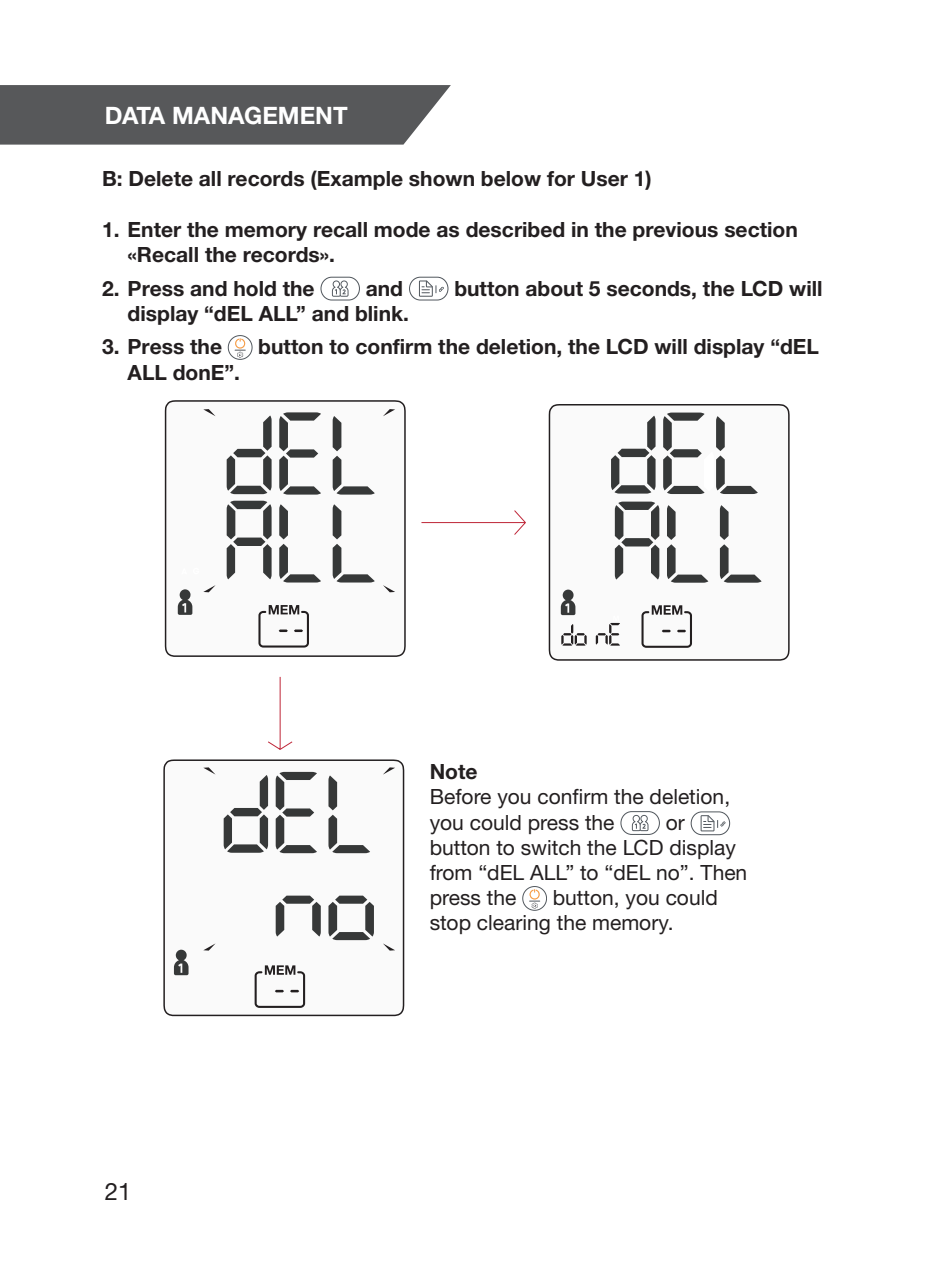
<style>
.page{position:relative;width:936px;height:1276px;background:#fff}
.page>*{position:absolute;margin:0;border:0;box-sizing:border-box;transform-origin:0 0}
.t1{font:700 24px "Helvetica Neue World 75";color:#fff}
.t2{font:24px "Helvetica Neue World 55 Roman";color:#231f20}
.t3{font:700 21px/25.2px "Helvetica Neue World 75";color:#231f20}
.t4{font:21px/25.2px "Helvetica Neue World 55 Roman";color:#231f20}
</style>
<div class="page">
<svg style="left:0;top:85px;width:451px;height:60px;background:#616163"></svg>
<svg style="left:320px;top:277px;width:40px;height:23px"></svg>
<div style="left:321px;top:278px;width:38px;height:21px;background:#fff;border-radius:11px"></div>
<svg style="left:332px;top:280px;width:16px;height:17px"></svg>
<svg style="left:409px;top:277px;width:39px;height:23px"></svg>
<div style="left:410px;top:278px;width:37px;height:21px;background:#fff;border-radius:11px"></div>
<svg style="left:419px;top:280px;width:24px;height:17px"></svg>
<svg style="left:228px;top:335px;width:24px;height:25px"></svg>
<svg style="left:164px;top:400px;width:242px;height:257px"></svg>
<svg style="left:548px;top:404px;width:242px;height:257px"></svg>
<svg style="left:163px;top:759px;width:242px;height:257px"></svg>
<svg style="left:328px;top:775px;width:42px;height:78px"></svg>
<svg style="left:328px;top:895px;width:46px;height:45px"></svg>
<svg style="left:276px;top:772px;width:41px;height:81px"></svg>
<svg style="left:276px;top:895px;width:45px;height:41px"></svg>
<svg style="left:224px;top:775px;width:44px;height:77px"></svg>
<svg style="left:174px;top:949px;width:14px;height:26px"></svg>
<svg style="left:663px;top:412px;width:94px;height:82px"></svg>
<svg style="left:611px;top:415px;width:44px;height:78px"></svg>
<svg style="left:561px;top:624px;width:25px;height:21px"></svg>
<svg style="left:595px;top:616px;width:25px;height:29px"></svg>
<svg style="left:332px;top:416px;width:43px;height:78px"></svg>
<svg style="left:332px;top:504px;width:43px;height:78px"></svg>
<svg style="left:279px;top:412px;width:42px;height:82px"></svg>
<svg style="left:279px;top:504px;width:42px;height:78px"></svg>
<svg style="left:227px;top:415px;width:44px;height:79px"></svg>
<svg style="left:181px;top:568px;width:6px;height:6px"></svg>
<svg style="left:193px;top:568px;width:6px;height:6px"></svg>
<svg style="left:227px;top:501px;width:44px;height:78px"></svg>
<svg style="left:719px;top:505px;width:42px;height:78px"></svg>
<svg style="left:667px;top:505px;width:41px;height:78px"></svg>
<svg style="left:614px;top:501px;width:45px;height:78px"></svg>
<svg style="left:254px;top:965px;width:51px;height:43px"></svg>
<svg style="left:178px;top:589px;width:14px;height:26px"></svg>
<svg style="left:258px;top:605px;width:51px;height:42px"></svg>
<svg style="left:560px;top:589px;width:15px;height:26px"></svg>
<svg style="left:641px;top:605px;width:51px;height:43px"></svg>
<svg style="left:268px;top:676px;width:25px;height:74px"></svg>
<svg style="left:421px;top:510px;width:105px;height:25px"></svg>
<svg style="left:203px;top:767px;width:12px;height:7px"></svg>
<svg style="left:383px;top:767px;width:12px;height:7px"></svg>
<svg style="left:203px;top:943px;width:12px;height:7px"></svg>
<svg style="left:383px;top:943px;width:12px;height:7px"></svg>
<svg style="left:203px;top:409px;width:12px;height:7px"></svg>
<svg style="left:383px;top:409px;width:12px;height:7px"></svg>
<svg style="left:203px;top:585px;width:12px;height:7px"></svg>
<svg style="left:383px;top:585px;width:12px;height:7px"></svg>
<svg style="left:620px;top:811px;width:40px;height:24px"></svg>
<div style="left:621px;top:812px;width:38px;height:22px;background:#fff;border-radius:11px"></div>
<svg style="left:632px;top:815px;width:16px;height:16px"></svg>
<svg style="left:690px;top:811px;width:40px;height:24px"></svg>
<div style="left:691px;top:812px;width:38px;height:22px;background:#fff;border-radius:11px"></div>
<svg style="left:700px;top:815px;width:25px;height:16px"></svg>
<svg style="left:522px;top:886px;width:25px;height:24px"></svg>
<p class="t1" style="left:105px;top:102px;width:244px">DATA MANAGEMENT</p>
<p class="t3" style="left:102px;top:166px;width:551px">B: Delete all records (Example shown below for User 1)</p>
<p class="t3" style="left:128px;top:217px;width:671px;text-indent:-26px">1. Enter the memory recall mode as described in the previous section «Recall the records».</p>
<p class="t3" style="left:102px;top:276px;width:214px">2. Press and hold the</p>
<p class="t3" style="left:366px;top:276px;width:39px">and</p>
<p class="t3" style="left:454px;top:276px;width:370px">button about 5 seconds, the LCD will</p>
<p class="t3" style="left:128px;top:301px;width:283px">display “dEL ALL” and blink.</p>
<p class="t3" style="left:102px;top:335px;width:121px">3. Press the</p>
<p class="t3" style="left:258px;top:335px;width:562px">button to confirm the deletion, the LCD will display “dEL</p>
<p class="t3" style="left:128px;top:360px;width:114px">ALL donE”.</p>
<p class="t2" style="left:105px;top:1177px;width:28px">21</p>
<p class="t3" style="left:429px;top:759px;width:49px">Note</p>
<p class="t4" style="left:429px;top:784px;width:302px">Before you confirm the deletion, you could press the</p>
<p class="t4" style="left:429px;top:809px;width:319px;text-indent:236px">or button to switch the LCD display from “dEL ALL” to “dEL no”. Then press the</p>
<p class="t4" style="left:429px;top:885px;width:289px;text-indent:123px">button, you could stop clearing the memory.</p>
</div>
